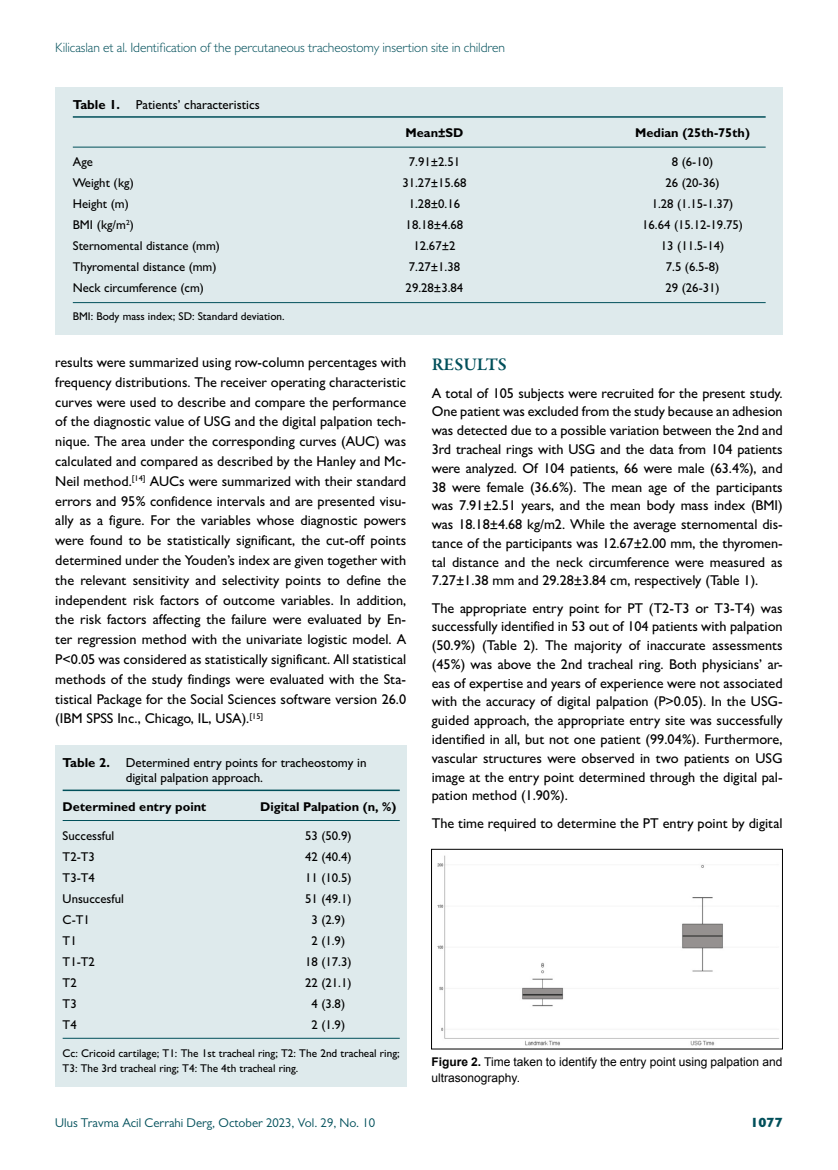
<style>
.page{position:relative;width:838px;height:1170px;background:#fff}
.page>*{position:absolute;margin:0;border:0;box-sizing:border-box;transform-origin:0 0}
.t1{font:600 18px "Garamond Premr Pro";letter-spacing:-.005em;color:#004f5a}
.t2{font:500 14.25px/18.8px "Gill Sans MT Pro";color:#000;text-align:justify}
.t3{font:300 13.5px "Gill Sans MT Pro";letter-spacing:-.005em;color:#004f5a}
.t4{font:800 13.5px "Gill Sans MT Pro";color:#004f5a}
.t5{font:500 13.05px/15.6px "Gill Sans MT Pro";color:#000}
.t6{font:500 12.75px "Gill Sans MT Pro";color:#000}
.t7{font:700 12.75px "Gill Sans MT Pro";color:#000}
.t8{font:12.75px "Gill Sans MT Pro";color:#004f5a}
.t9{font:12px/16.5px "Arial";color:#000}
.t10{font:500 11.25px/15px "Gill Sans MT Pro";color:#000}
.s1{font-weight:700}
</style>
<div class="page">
<div style="left:56px;top:87px;width:727px;height:248px;background:#deeaec"></div>
<hr style="left:73px;top:116px;width:692px;height:2px;background:#004f5a">
<hr style="left:73px;top:147px;width:692px;height:1px;background:#004f5a">
<hr style="left:73px;top:302px;width:692px;height:1px;background:#004f5a">
<div style="left:56px;top:745px;width:351px;height:341px;background:#deeaec"></div>
<hr style="left:63px;top:789px;width:337px;height:2px;background:#004f5a">
<hr style="left:63px;top:820px;width:337px;height:1px;background:#004f5a">
<hr style="left:63px;top:1037px;width:337px;height:1px;background:#004f5a">
<img style="left:437px;top:855px;width:342px;height:191px">
<div style="left:431px;top:849px;width:351px;height:200px;border:1px solid #000"></div>
<p class="t3" style="left:55px;top:39px;width:451px">Kilicaslan et al. Identification of the percutaneous tracheostomy insertion site in children</p>
<p class="t5" style="left:73px;top:96px;width:188px"><span class="s1">Table 1.</span> Patients’ characteristics</p>
<p class="t7" style="left:405px;top:124px;width:60px">Mean±SD</p>
<p class="t7" style="left:635px;top:124px;width:116px">Median (25th-75th)</p>
<p class="t6" style="left:73px;top:154px;width:22px">Age</p>
<p class="t6" style="left:409px;top:154px;width:53px">7.91±2.51</p>
<p class="t6" style="left:672px;top:154px;width:43px">8 (6-10)</p>
<p class="t6" style="left:73px;top:175px;width:63px">Weight (kg)</p>
<p class="t6" style="left:402px;top:175px;width:66px">31.27±15.68</p>
<p class="t6" style="left:665px;top:175px;width:56px">26 (20-36)</p>
<p class="t6" style="left:73px;top:196px;width:58px">Height (m)</p>
<p class="t6" style="left:409px;top:196px;width:53px">1.28±0.16</p>
<p class="t6" style="left:651px;top:196px;width:83px">1.28 (1.15-1.37)</p>
<p class="t6" style="left:73px;top:217px;width:63px">BMI (kg/m<sup>2</sup>)</p>
<p class="t6" style="left:405px;top:217px;width:59px">18.18±4.68</p>
<p class="t6" style="left:642px;top:217px;width:102px">16.64 (15.12-19.75)</p>
<p class="t6" style="left:73px;top:238px;width:149px">Sternomental distance (mm)</p>
<p class="t6" style="left:413px;top:238px;width:44px">12.67±2</p>
<p class="t6" style="left:661px;top:238px;width:65px">13 (11.5-14)</p>
<p class="t6" style="left:73px;top:259px;width:145px">Thyromental distance (mm)</p>
<p class="t6" style="left:409px;top:259px;width:53px">7.27±1.38</p>
<p class="t6" style="left:666px;top:259px;width:55px">7.5 (6.5-8)</p>
<p class="t6" style="left:73px;top:280px;width:133px">Neck circumference (cm)</p>
<p class="t6" style="left:405px;top:280px;width:59px">29.28±3.84</p>
<p class="t6" style="left:665px;top:280px;width:56px">29 (26-31)</p>
<p class="t10" style="left:73px;top:309px;width:213px">BMI: Body mass index; SD: Standard deviation.</p>
<p class="t2" style="left:55px;top:352px;width:352px;line-height:19.8px">results were summarized using row-column percentages with frequency distributions. The receiver operating characteristic curves were used to describe and compare the performance of the diagnostic value of USG and the digital palpation tech&shy;nique. The area under the corresponding curves (AUC) was calculated and compared as described by the Hanley and Mc-Neil method.<sup>[14]</sup> AUCs were summarized with their standard errors and 95% confidence intervals and are presented visu&shy;ally as a figure. For the variables whose diagnostic powers were found to be statistically significant, the cut-off points determined under the Youden’s index are given together with the relevant sensitivity and selectivity points to define the independent risk factors of outcome variables. In addition, the risk factors affecting the failure were evaluated by En&shy;ter regression method with the univariate logistic model. A P&lt;0.05 was considered as statistically significant. All statistical methods of the study findings were evaluated with the Sta&shy;tistical Package for the Social Sciences software version 26.0 (IBM SPSS Inc., Chicago, IL, USA).<sup>[15]</sup></p>
<p class="t1" style="left:432px;top:354px;width:77px">RESULTS</p>
<p class="t2" style="left:432px;top:383px;width:352px">A total of 105 subjects were recruited for the present study.<br>One patient was excluded from the study because an adhesion was detected due to a possible variation between the 2nd and 3rd tracheal rings with USG and the data from 104 patients were analyzed. Of 104 patients, 66 were male (63.4%), and 38 were female (36.6%). The mean age of the participants was 7.91±2.51 years, and the mean body mass index (BMI) was 18.18±4.68 kg/m2. While the average sternomental dis&shy;tance of the participants was 12.67±2.00 mm, the thyromen&shy;tal distance and the neck circumference were measured as 7.27±1.38 mm and 29.28±3.84 cm, respectively (Table 1).</p>
<p class="t2" style="left:432px;top:598px;width:352px">The appropriate entry point for PT (T2-T3 or T3-T4) was successfully identified in 53 out of 104 patients with palpation (50.9%) (Table 2). The majority of inaccurate assessments (45%) was above the 2nd tracheal ring. Both physicians’ ar&shy;eas of expertise and years of experience were not associated with the accuracy of digital palpation (P&gt;0.05). In the USG&shy;guided approach, the appropriate entry site was successfully identified in all, but not one patient (99.04%). Furthermore, vascular structures were observed in two patients on USG image at the entry point determined through the digital pal&shy;pation method (1.90%).</p>
<p class="t2" style="left:432px;top:813px;width:352px">The time required to determine the PT entry point by digital</p>
<p class="t5" style="left:126px;top:754px;width:242px;text-indent:-63px"><span class="s1">Table 2.</span> Determined entry points for tracheostomy in digital palpation approach.</p>
<p class="t7" style="left:63px;top:798px;width:145px">Determined entry point</p>
<p class="t7" style="left:260px;top:798px;width:138px">Digital Palpation (n, %)</p>
<p class="t6" style="left:63px;top:828px;width:53px">Successful</p>
<p class="t6" style="left:305px;top:828px;width:48px">53 (50.9)</p>
<p class="t6" style="left:63px;top:849px;width:34px">T2-T3</p>
<p class="t6" style="left:305px;top:849px;width:48px">42 (40.4)</p>
<p class="t6" style="left:63px;top:870px;width:34px">T3-T4</p>
<p class="t6" style="left:305px;top:870px;width:48px">11 (10.5)</p>
<p class="t6" style="left:63px;top:891px;width:63px">Unsuccesful</p>
<p class="t6" style="left:305px;top:891px;width:48px">51 (49.1)</p>
<p class="t6" style="left:63px;top:912px;width:29px">C-T1</p>
<p class="t6" style="left:311px;top:912px;width:35px">3 (2.9)</p>
<p class="t6" style="left:63px;top:933px;width:16px">T1</p>
<p class="t6" style="left:311px;top:933px;width:35px">2 (1.9)</p>
<p class="t6" style="left:63px;top:954px;width:34px">T1-T2</p>
<p class="t6" style="left:305px;top:954px;width:48px">18 (17.3)</p>
<p class="t6" style="left:63px;top:975px;width:16px">T2</p>
<p class="t6" style="left:305px;top:975px;width:48px">22 (21.1)</p>
<p class="t6" style="left:63px;top:996px;width:16px">T3</p>
<p class="t6" style="left:311px;top:996px;width:35px">4 (3.8)</p>
<p class="t6" style="left:63px;top:1017px;width:16px">T4</p>
<p class="t6" style="left:311px;top:1017px;width:35px">2 (1.9)</p>
<p class="t10" style="left:63px;top:1045px;width:338px">Cc: Cricoid cartilage; T1: The 1st tracheal ring; T2: The 2nd tracheal ring;<br>T3: The 3rd tracheal ring; T4: The 4th tracheal ring.</p>
<p class="t9" style="left:431px;top:1053px;width:352px"><span class="s1">Figure 2.</span> Time taken to identify the entry point using palpation and ultrasonography.</p>
<p class="t8" style="left:55px;top:1115px;width:321px">Ulus Travma Acil Cerrahi Derg, October 2023, Vol. 29, No. 10</p>
<p class="t4" style="left:750px;top:1114px;width:34px">1077</p>
</div>
